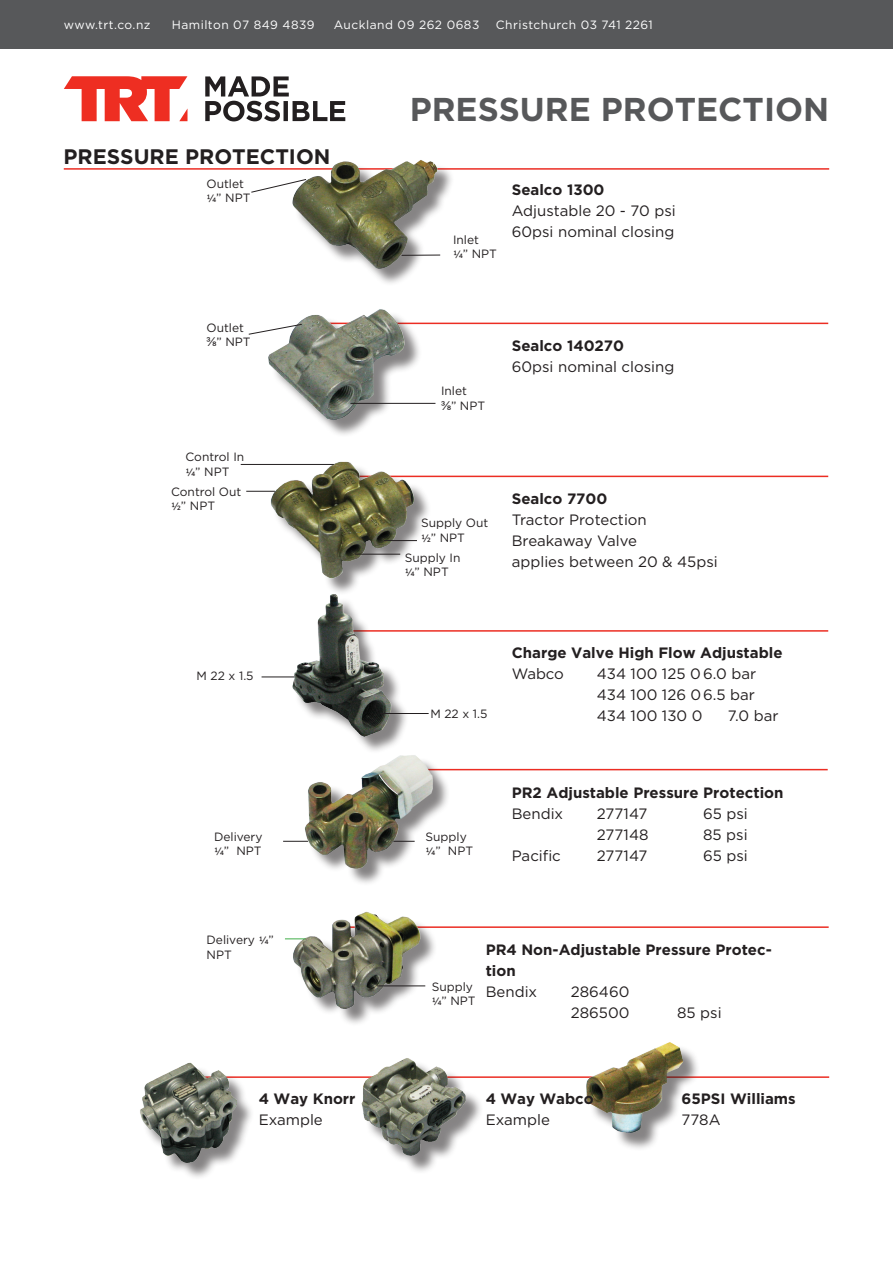
<style>
.page{position:relative;width:893px;height:1263px;background:#fff}
.page>*{position:absolute;margin:0;border:0;box-sizing:border-box;transform-origin:0 0}
.t1{font:700 33px "Gotham";color:#57585a}
.t2{font:700 21px "Gotham";color:#231f20}
.t3{font:15px/21px "Gotham";color:#231f20}
.t4{font:700 15px/21px "Gotham";color:#231f20}
.t5{font:12px/14.4px "Gotham";color:#231f20}
.t6{font:12px "Gotham";letter-spacing:.04em;color:#fff}
.s1{font-family:"Nunito Sans";font-size:10.5px}
.s2{font-family:"Arial"}
.s3{font-weight:400}
</style>
<div class="page">
<div style="left:0;top:0;width:893px;height:49px;background:#57585a"></div>
<svg style="left:64px;top:76px;width:123px;height:45px"></svg>
<svg style="left:205px;top:76px;width:140px;height:45px"></svg>
<hr style="left:64px;top:168px;width:765px;height:2px;background:#ec2d23">
<hr style="left:165px;top:1076px;width:664px;height:2px;background:#ec2d23">
<hr style="left:311px;top:323px;width:517px;height:1px;background:#ec2d23">
<hr style="left:359px;top:476px;width:469px;height:1px;background:#ec2d23">
<hr style="left:323px;top:630px;width:505px;height:2px;background:#ec2d23">
<hr style="left:417px;top:769px;width:411px;height:1px;background:#ec2d23">
<hr style="left:341px;top:926px;width:488px;height:2px;background:#ec2d23">
<div style="left:589px;top:1045px;width:112px;height:106px;background:#231f20;opacity:.55"></div>
<img style="left:572px;top:1042px;width:120px;height:102px">
<div style="left:143px;top:1066px;width:112px;height:114px;background:#231f20;opacity:.55"></div>
<img style="left:140px;top:1062px;width:101px;height:108px">
<div style="left:365px;top:1061px;width:118px;height:113px;background:#231f20;opacity:.55"></div>
<img style="left:354px;top:1058px;width:117px;height:99px">
<div style="left:295px;top:163px;width:160px;height:124px;background:#fff"></div>
<img style="left:282px;top:160px;width:166px;height:122px">
<svg style="left:251px;top:179px;width:56px;height:14px"></svg>
<div style="left:271px;top:311px;width:152px;height:126px;background:#231f20;opacity:.55"></div>
<img style="left:268px;top:282px;width:146px;height:146px">
<svg style="left:248px;top:323px;width:55px;height:12px"></svg>
<hr style="left:350px;top:403px;width:85px;height:1px;background:#231f20">
<div style="left:273px;top:464px;width:159px;height:131px;background:#fff"></div>
<img style="left:266px;top:461px;width:163px;height:124px">
<hr style="left:241px;top:464px;width:93px;height:1px;background:#231f20">
<svg style="left:246px;top:491px;width:29px;height:1px"></svg>
<hr style="left:384px;top:540px;width:33px;height:1px;background:#231f20">
<hr style="left:355px;top:554px;width:45px;height:1px;background:#231f20">
<hr style="left:262px;top:676px;width:34px;height:1px;background:#231f20">
<div style="left:308px;top:757px;width:143px;height:129px;background:#231f20;opacity:.55"></div>
<img style="left:293px;top:755px;width:150px;height:118px">
<div style="left:296px;top:915px;width:142px;height:112px;background:#231f20;opacity:.55"></div>
<img style="left:290px;top:912px;width:130px;height:98px">
<svg style="left:285px;top:938px;width:21px;height:1px"></svg>
<hr style="left:377px;top:985px;width:48px;height:1px;background:#231f20">
<div style="left:295px;top:597px;width:115px;height:157px;background:#231f20;opacity:.55"></div>
<img style="left:283px;top:585px;width:129px;height:157px">
<hr style="left:380px;top:713px;width:49px;height:1px;background:#231f20">
<p class="t6" style="left:64px;top:18px;width:88px">www.trt.co.nz</p>
<p class="t6" style="left:172px;top:18px;width:144px">Hamilton 07 849 4839</p>
<p class="t6" style="left:334px;top:18px;width:147px">Auckland 09 262 0683</p>
<p class="t6" style="left:496px;top:18px;width:159px">Christchurch 03 741 2261</p>
<p class="t2" style="left:64px;top:145px;width:268px">PRESSURE PROTECTION</p>
<p class="t5" style="left:207px;top:176px;width:39px">Outlet</p>
<p class="t5" style="left:207px;top:191px;width:46px"><span class="s1">¼</span>” NPT</p>
<p class="t5" style="left:207px;top:320px;width:39px">Outlet</p>
<p class="t5" style="left:207px;top:335px;width:46px"><span class="s2">⅜</span>” NPT</p>
<p class="t5" style="left:186px;top:450px;width:60px">Control In <span class="s1">¼</span>” NPT</p>
<p class="t5" style="left:171px;top:484px;width:72px">Control Out <span class="s1">½</span>” NPT</p>
<p class="t5" style="left:197px;top:668px;width:59px">M 22 x 1.5</p>
<p class="t5" style="left:214px;top:829px;width:50px">Delivery</p>
<p class="t5" style="left:214px;top:844px;width:49px"><span class="s1">¼</span>” NPT</p>
<p class="t5" style="left:207px;top:933px;width:69px">Delivery <span class="s1">¼</span>”<br>NPT</p>
<p class="t4" style="left:259px;top:1088px;width:98px">4 Way Knorr</p>
<p class="t3" style="left:259px;top:1109px;width:66px">Example</p>
<p class="t1" style="left:410px;top:91px;width:421px">PRESSURE PROTECTION</p>
<p class="t5" style="left:453px;top:232px;width:27px">Inlet</p>
<p class="t5" style="left:453px;top:246px;width:46px"><span class="s1">¼</span>” NPT</p>
<p class="t4" style="left:512px;top:179px;width:94px">Sealco 1300</p>
<p class="t3" style="left:512px;top:200px;width:166px">Adjustable 20 - 70 psi</p>
<p class="t3" style="left:512px;top:221px;width:164px">60psi nominal closing</p>
<p class="t5" style="left:441px;top:384px;width:27px">Inlet</p>
<p class="t5" style="left:441px;top:398px;width:46px"><span class="s2">⅜</span>” NPT</p>
<p class="t4" style="left:512px;top:335px;width:114px">Sealco 140270</p>
<p class="t3" style="left:512px;top:356px;width:164px">60psi nominal closing</p>
<p class="t5" style="left:421px;top:516px;width:69px">Supply Out <span class="s1">½</span>” NPT</p>
<p class="t5" style="left:405px;top:550px;width:57px">Supply In <span class="s1">¼</span>” NPT</p>
<p class="t4" style="left:512px;top:488px;width:97px">Sealco 7700</p>
<p class="t3" style="left:512px;top:509px;width:137px">Tractor Protection</p>
<p class="t3" style="left:512px;top:530px;width:208px">Breakaway Valve<br>applies between 20 &amp; 45psi</p>
<p class="t5" style="left:430px;top:706px;width:59px">M 22 x 1.5</p>
<p class="t4" style="left:512px;top:642px;width:272px">Charge Valve High Flow Adjustable<br><span class="s3">Wabco</span></p>
<p class="t3" style="left:597px;top:663px;width:161px">434 100 125 0 6.0 bar</p>
<p class="t3" style="left:597px;top:684px;width:160px">434 100 126 06.5 bar</p>
<p class="t3" style="left:597px;top:705px;width:107px">434 100 130 0</p>
<p class="t3" style="left:728px;top:705px;width:52px">7.0 bar</p>
<p class="t5" style="left:426px;top:829px;width:43px">Supply</p>
<p class="t5" style="left:426px;top:844px;width:49px"><span class="s1">¼</span>” NPT</p>
<p class="t4" style="left:512px;top:782px;width:273px">PR2 Adjustable Pressure Protection<br><span class="s3">Bendix</span></p>
<p class="t3" style="left:597px;top:803px;width:52px">277147</p>
<p class="t3" style="left:703px;top:803px;width:46px">65 psi</p>
<p class="t3" style="left:597px;top:824px;width:53px">277148</p>
<p class="t3" style="left:703px;top:824px;width:46px">85 psi</p>
<p class="t3" style="left:512px;top:845px;width:51px">Pacific</p>
<p class="t3" style="left:597px;top:845px;width:52px">277147</p>
<p class="t3" style="left:703px;top:845px;width:46px">65 psi</p>
<p class="t5" style="left:432px;top:979px;width:43px">Supply</p>
<p class="t5" style="left:432px;top:994px;width:46px"><span class="s1">¼</span>” NPT</p>
<p class="t4" style="left:486px;top:939px;width:288px">PR4 Non-Adjustable Pressure Protec&shy;tion<br><span class="s3">Bendix</span></p>
<p class="t3" style="left:571px;top:981px;width:60px">286460</p>
<p class="t3" style="left:571px;top:1002px;width:60px">286500</p>
<p class="t3" style="left:677px;top:1002px;width:46px">85 psi</p>
<p class="t4" style="left:486px;top:1088px;width:110px">4 Way Wabco</p>
<p class="t3" style="left:486px;top:1109px;width:66px">Example</p>
<p class="t4" style="left:682px;top:1088px;width:116px">65PSI Williams</p>
<p class="t3" style="left:682px;top:1109px;width:41px">778A</p>
</div>
